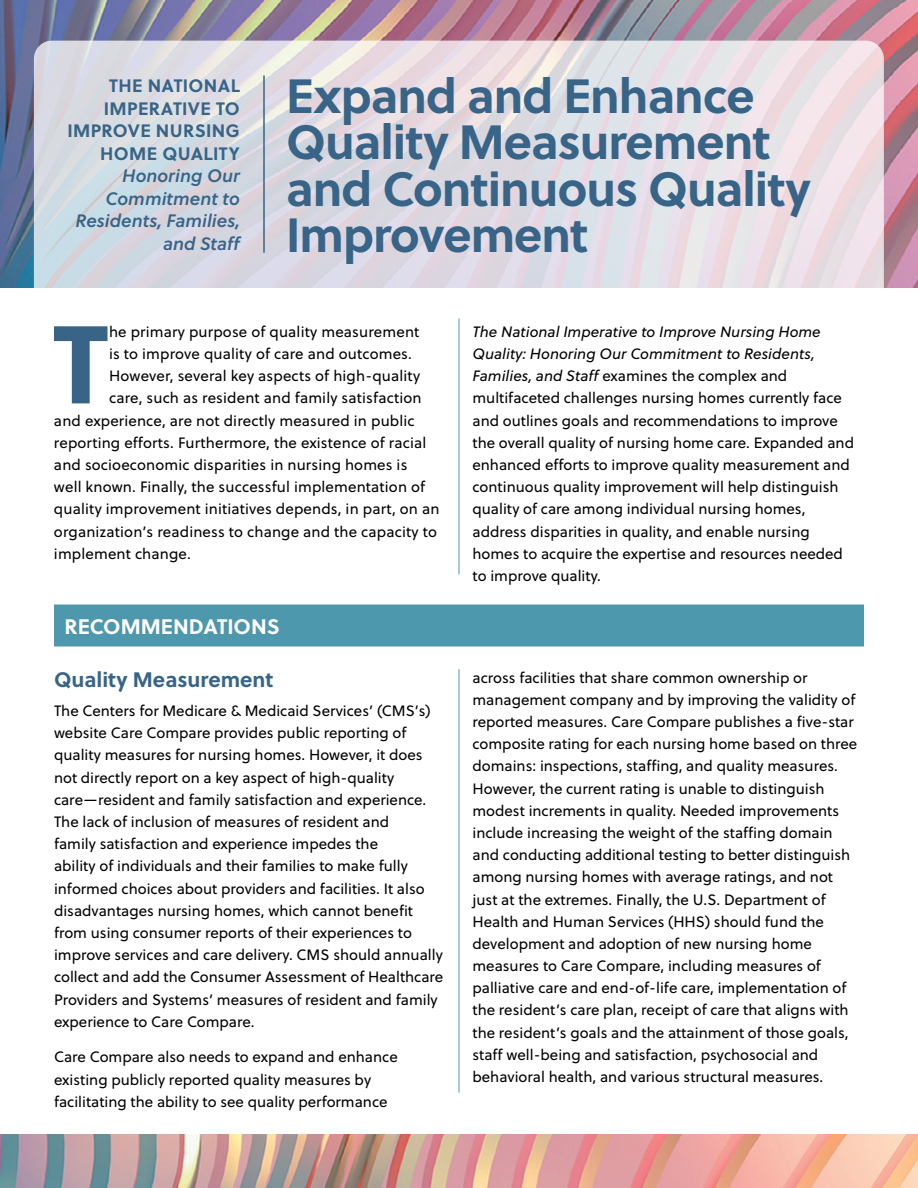
<style>
.page{position:relative;width:918px;height:1188px;background:#fff}
.page>*{position:absolute;margin:0;border:0;box-sizing:border-box;transform-origin:0 0}
.t1{font:110.1px "Soleil Xb";color:#386487}
.t2{font:700 48px/46.5px "Soleil";letter-spacing:-.02em;color:#386487}
.t3{font:700 21px "Soleil";color:#386487}
.t4{font:700 21px "Soleil";color:#fff}
.t5{font:italic 18px/22.5px "Soleil Sb";color:#386487;text-align:right}
.t6{font:700 18px/22.5px "Soleil";letter-spacing:.02em;color:#386487;text-align:right}
.t7{font:15px/22.2px "Soleil";color:#000}
.s1{font-style:italic}
</style>
<div class="page">
<img style="left:0;top:1134px;width:918px;height:54px">
<div style="left:54px;top:604px;width:810px;height:42px;background:#4d98ad"></div>
<hr style="left:459px;top:319px;width:1px;height:256px;background:#4d98ad">
<hr style="left:459px;top:669px;width:1px;height:424px;background:#4d98ad">
<img style="left:0;top:0;width:918px;height:288px">
<svg style="left:34px;top:41px;width:850px;height:247px;background:#e0dce3"></svg>
<hr style="left:263px;top:75px;width:2px;height:178px;background:#386487">
<p class="t6" style="left:67px;top:74px;width:174px">THE NATIONAL<br>IMPERATIVE TO<br>IMPROVE NURSING<br>HOME QUALITY</p>
<p class="t5" style="left:75px;top:164px;width:168px">Honoring Our<br>Commitment to<br>Residents, Families, and Staff</p>
<h2 class="t2" style="left:286px;top:70px;width:526px">Expand and Enhance<br>Quality Measurement and Continuous Quality<br>Improvement</h2>
<h1 class="t1" style="left:54px;top:277px;width:56px">T</h1>
<p class="t7" style="left:109px;top:320px;width:312px">he primary purpose of quality measurement</p>
<p class="t7" style="left:109px;top:342px;width:304px">is to improve quality of care and outcomes.</p>
<p class="t7" style="left:109px;top:364px;width:313px">However, several key aspects of high-quality</p>
<p class="t7" style="left:109px;top:387px;width:314px">care, such as resident and family satisfaction</p>
<p class="t7" style="left:54px;top:409px;width:362px">and experience, are not directly measured in public</p>
<p class="t7" style="left:54px;top:431px;width:374px">reporting efforts. Furthermore, the existence of racial</p>
<p class="t7" style="left:54px;top:453px;width:355px">and socioeconomic disparities in nursing homes is</p>
<p class="t7" style="left:54px;top:475px;width:373px">well known. Finally, the successful implementation of</p>
<p class="t7" style="left:54px;top:498px;width:387px">quality improvement initiatives depends, in part, on an</p>
<p class="t7" style="left:54px;top:520px;width:385px">organization’s readiness to change and the capacity to</p>
<p class="t7" style="left:54px;top:542px;width:138px">implement change.</p>
<h3 class="t4" style="left:64px;top:611px;width:217px">RECOMMENDATIONS</h3>
<h3 class="t3" style="left:54px;top:663px;width:221px">Quality Measurement</h3>
<p class="t7" style="left:54px;top:699px;width:391px">The Centers for Medicare &amp; Medicaid Services’ (CMS’s) website Care Compare provides public reporting of quality measures for nursing homes. However, it does not directly report on a key aspect of high-quality care—resident and family satisfaction and experience.<br>The lack of inclusion of measures of resident and<br>family satisfaction and experience impedes the<br>ability of individuals and their families to make fully informed choices about providers and facilities. It also disadvantages nursing homes, which cannot benefit from using consumer reports of their experiences to improve services and care delivery. CMS should annually collect and add the Consumer Assessment of Healthcare Providers and Systems’ measures of resident and family experience to Care Compare.</p>
<p class="t7" style="left:54px;top:1046px;width:345px">Care Compare also needs to expand and enhance existing publicly reported quality measures by facilitating the ability to see quality performance</p>
<p class="t7" style="left:472px;top:320px;width:383px"><span class="s1">The National Imperative to Improve Nursing Home Quality: Honoring Our Commitment to Residents, Families, and Staff</span> examines the complex and multifaceted challenges nursing homes currently face and outlines goals and recommendations to improve the overall quality of nursing home care. Expanded and enhanced efforts to improve quality measurement and continuous quality improvement will help distinguish quality of care among individual nursing homes, address disparities in quality, and enable nursing homes to acquire the expertise and resources needed to improve quality.</p>
<p class="t7" style="left:472px;top:666px;width:386px">across facilities that share common ownership or management company and by improving the validity of reported measures. Care Compare publishes a five-star composite rating for each nursing home based on three domains: inspections, staffing, and quality measures.<br>However, the current rating is unable to distinguish modest increments in quality. Needed improvements include increasing the weight of the staffing domain and conducting additional testing to better distinguish among nursing homes with average ratings, and not just at the extremes. Finally, the U.S. Department of Health and Human Services (HHS) should fund the development and adoption of new nursing home measures to Care Compare, including measures of palliative care and end-of-life care, implementation of the resident’s care plan, receipt of care that aligns with the resident’s goals and the attainment of those goals, staff well-being and satisfaction, psychosocial and behavioral health, and various structural measures.</p>
</div>
